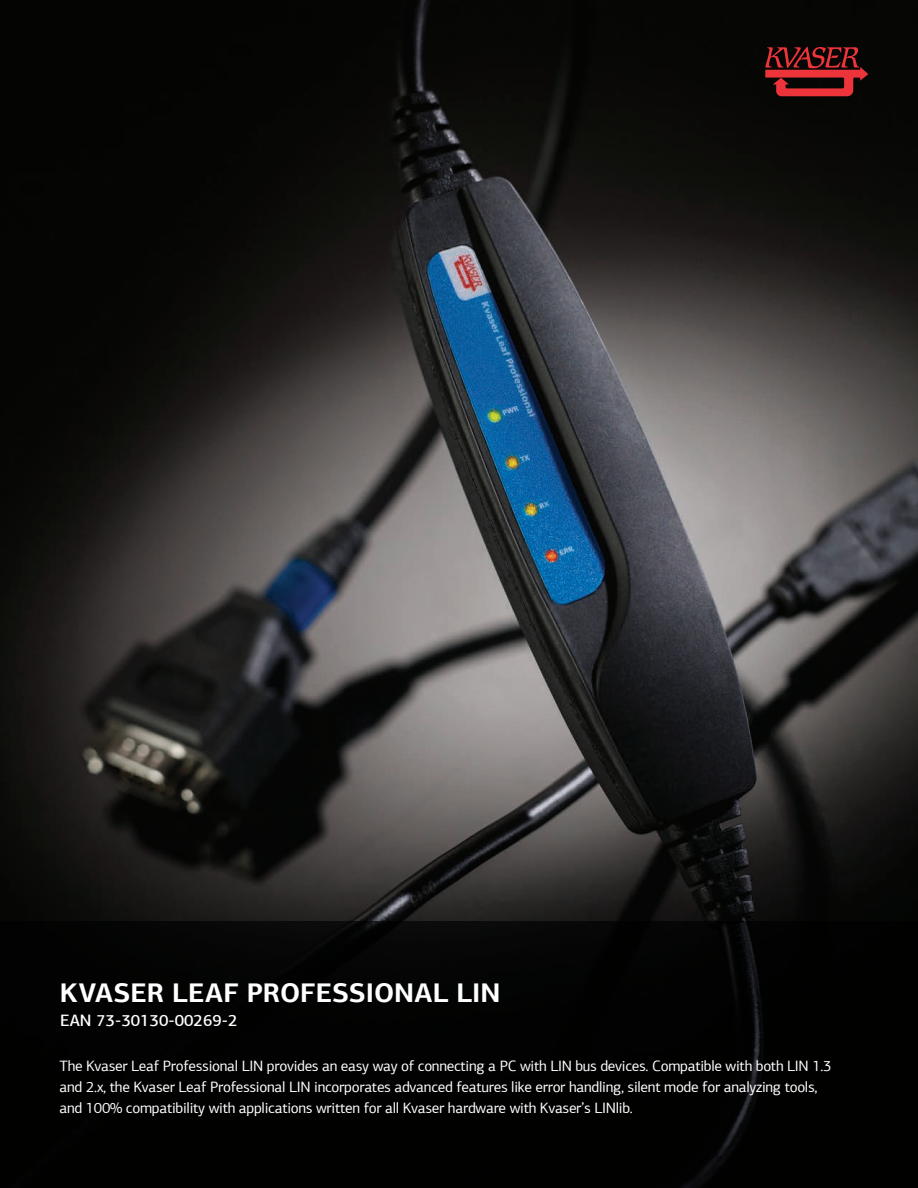
<style>
.page{position:relative;width:918px;height:1188px;background:#fff}
.page>*{position:absolute;margin:0;border:0;box-sizing:border-box;transform-origin:0 0}
.t1{font:700 27px "PF Agora Sans Pro";letter-spacing:.005em;color:#fff}
.t2{font:500 16.5px "PF Agora Sans Pro";color:#fff}
.t3{font:15px/21px "PF Agora Sans Pro";letter-spacing:-.02em;color:#fff}
</style>
<div class="page">
<img style="left:0;top:0;width:918px;height:921px">
<svg style="left:765px;top:47px;width:103px;height:49px;background:#6e1a1c"></svg>
<div style="left:0;top:921px;width:918px;height:267px;background:#010101"></div>
<p class="t1" style="left:60px;top:976px;width:442px">KVASER LEAF PROFESSIONAL LIN</p>
<p class="t2" style="left:60px;top:1010px;width:179px">EAN 73-30130-00269-2</p>
<p class="t3" style="left:60px;top:1056px;width:774px">The Kvaser Leaf Professional LIN provides an easy way of connecting a PC with LIN bus devices. Compatible with both LIN 1.3 and 2.x, the Kvaser Leaf Professional LIN incorporates advanced features like error handling, silent mode for analyzing tools, and 100% compatibility with applications written for all Kvaser hardware with Kvaser’s LINlib.</p>
</div>
